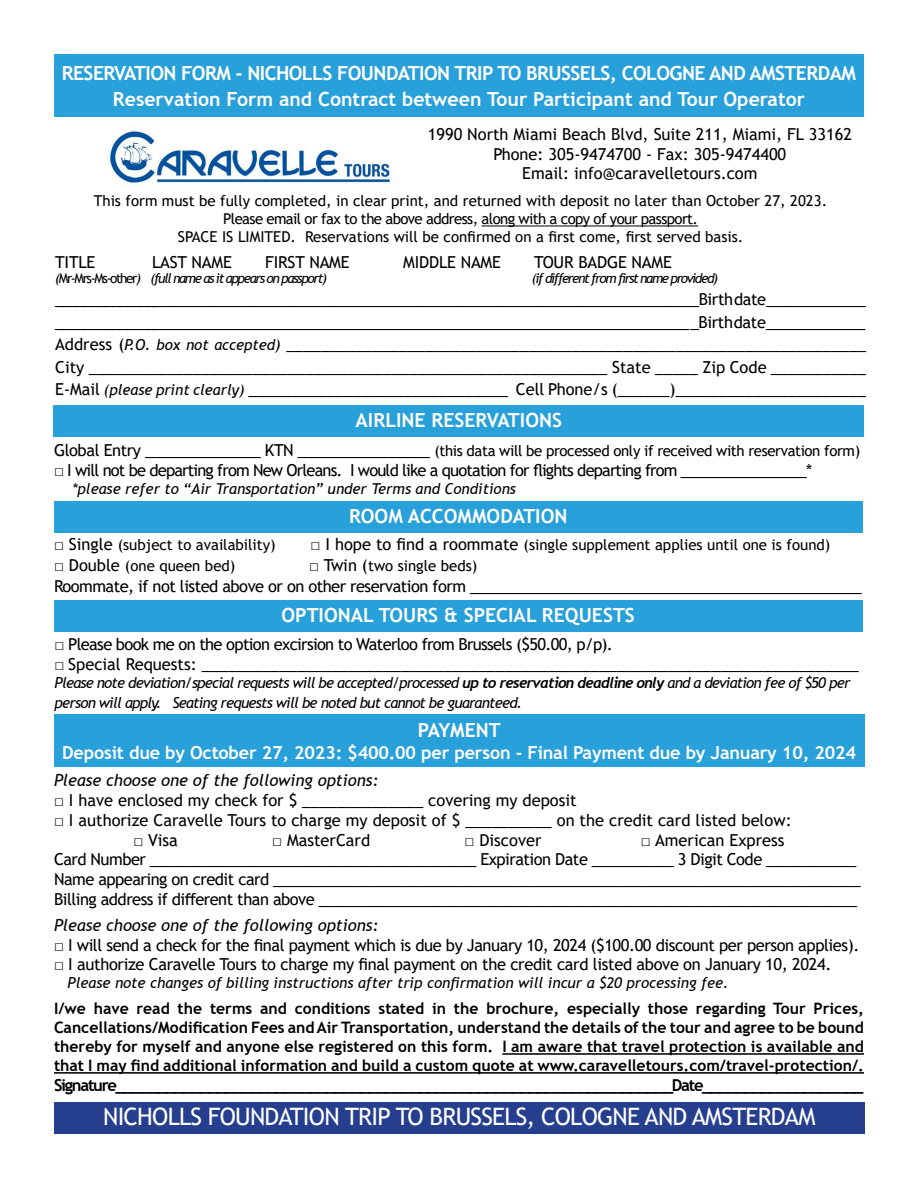
<style>
.page{position:relative;width:918px;height:1188px;background:#fff}
.page>*{position:absolute;margin:0;border:0;box-sizing:border-box;transform-origin:0 0}
.t1{font:24px "Trebuchet MS";letter-spacing:-.03em;color:#fff}
.t2{font:700 19.5px "Trebuchet MS";color:#fff}
.t3{font:700 19.5px "Trebuchet MS";letter-spacing:-.03em;color:#fff}
.t4{font:700 18px "Trebuchet MS";letter-spacing:-.01em;color:#fff}
.t5{font:16.5px "Trebuchet MS";letter-spacing:-.02em;color:#000}
.t6{font:16.5px "Trebuchet MS";color:#000}
.t7{font:700 16.5px "Trebuchet MS";letter-spacing:-.075em;color:#000}
.t8{font:16.5px "Trebuchet MS";letter-spacing:-.05em;color:#000}
.t9{font:italic 16.5px "Trebuchet MS";color:#000}
.t10{font:16.5px "Trebuchet MS";letter-spacing:-.04em;color:#000}
.t11{font:700 15.75px/18.9px "Trebuchet MS";color:#000;text-align:justify}
.t12{font:15px "Trebuchet MS";color:#000}
.t13{font:italic 15px/19.8px "Trebuchet MS";letter-spacing:-.05em;color:#000}
.t14{font:italic 15px "Trebuchet MS";color:#000}
.t15{font:15px "Trebuchet MS";letter-spacing:-.025em;color:#000}
.t16{font:15px "Trebuchet MS";letter-spacing:-.04em;color:#000}
.t17{font:italic 13.5px "Trebuchet MS";letter-spacing:-.1em;color:#000}
.s1{font-style:normal}
.s2{font-style:italic;font-size:15px}
.s3{font-size:16.5px}
.s4{font-family:"Trebuchet";font-weight:700}
</style>
<div class="page">
<div style="left:54px;top:1103px;width:811px;height:31px;background:#253f8e"></div>
<div style="left:54px;top:54px;width:810px;height:63px;background:#28a0da"></div>
<img style="left:108px;top:128px;width:288px;height:57px">
<hr style="left:482px;top:226px;width:216px;height:1px;background:#000">
<div style="left:54px;top:405px;width:810px;height:32px;background:#28a0da"></div>
<div style="left:54px;top:501px;width:808px;height:32px;background:#28a0da"></div>
<div style="left:54px;top:600px;width:808px;height:32px;background:#28a0da"></div>
<div style="left:54px;top:715px;width:811px;height:52px;background:#28a0da"></div>
<hr style="left:502px;top:1053px;width:362px;height:2px;background:#000">
<hr style="left:54px;top:1072px;width:810px;height:2px;background:#000">
<p class="t3" style="left:62px;top:61px;width:796px">RESERVATION FORM - NICHOLLS FOUNDATION TRIP TO BRUSSELS, COLOGNE AND AMSTERDAM</p>
<p class="t2" style="left:113px;top:87px;width:694px">Reservation Form and Contract between Tour Participant and Tour Operator</p>
<p class="t6" style="left:428px;top:124px;width:426px">1990 North Miami Beach Blvd, Suite 211, Miami, FL 33162</p>
<p class="t6" style="left:493px;top:143px;width:294px">Phone: 305-9474700 - Fax: 305-9474400</p>
<p class="t6" style="left:522px;top:163px;width:237px">Email: info@caravelletours.com</p>
<p class="t12" style="left:94px;top:191px;width:735px">This form must be fully completed, in clear print, and returned with deposit no later than October 27, 2023.</p>
<p class="t16" style="left:223px;top:209px;width:477px">Please email or fax to the above address, along with a copy of your passport.</p>
<p class="t12" style="left:178px;top:227px;width:567px">SPACE IS LIMITED. Reservations will be confirmed on a first come, first served basis.</p>
<p class="t5" style="left:55px;top:251px;width:42px">TITLE</p>
<p class="t5" style="left:152px;top:251px;width:81px">LAST NAME</p>
<p class="t5" style="left:265px;top:251px;width:86px">FIRST NAME</p>
<p class="t5" style="left:403px;top:251px;width:99px">MIDDLE NAME</p>
<p class="t5" style="left:534px;top:251px;width:139px">TOUR BADGE NAME</p>
<p class="t17" style="left:55px;top:270px;width:273px">(<span class="s1">Mr-Mrs-Ms-other</span>) (full name as it appears on passport)</p>
<p class="t17" style="left:532px;top:270px;width:188px">(if different from first name provided)</p>
<p class="t5" style="left:55px;top:289px;width:812px">______________ __________________________________________________________________Birth date ____________</p>
<p class="t5" style="left:55px;top:311px;width:812px">______________ _________________________________________________________________ _Birth date ____________</p>
<p class="t6" style="left:55px;top:334px;width:812px">Address (<span class="s2">P.O. box not accepted)</span> ___________________________________________________________________</p>
<p class="t6" style="left:55px;top:356px;width:812px">City ____________________________________________________________ State _____ Zip Code ___________</p>
<p class="t6" style="left:55px;top:379px;width:812px">E-Mail <span class="s2">(please print clearly)</span> ______________________________ Cell Phone/s (______)______________________</p>
<p class="t2" style="left:356px;top:408px;width:208px">AIRLINE RESERVATIONS</p>
<p class="t15" style="left:54px;top:441px;width:808px"><span class="s3">Global Entry ______________ KTN ________________</span> (this data will be processed only if received with reservation form)</p>
<p class="t8" style="left:54px;top:459px;width:760px">□ I will not be departing from New Orleans. I would like a quotation for flights departing from ________________*</p>
<p class="t14" style="left:72px;top:479px;width:445px">*please refer to “Air Transportation” under Terms and Conditions</p>
<p class="t2" style="left:349px;top:504px;width:220px">ROOM ACCOMMODATION</p>
<p class="t12" style="left:54px;top:536px;width:223px"><span class="s3">□ Single</span> (subject to availability)</p>
<p class="t12" style="left:311px;top:536px;width:521px"><span class="s3">□ I hope to find a roommate</span> (single supplement applies until one is found)</p>
<p class="t12" style="left:54px;top:557px;width:183px"><span class="s3">□ Double</span> (one queen bed)</p>
<p class="t12" style="left:309px;top:557px;width:170px"><span class="s3">□ Twin (</span>two single beds)</p>
<p class="t5" style="left:54px;top:576px;width:809px">Roommate, if not listed above or on other reservation form ________________________________________________</p>
<p class="t2" style="left:282px;top:603px;width:355px">OPTIONAL TOURS &amp; SPECIAL REQUESTS</p>
<p class="t10" style="left:55px;top:634px;width:560px">□ Please book me on the option excirsion to Waterloo from Brussels ($50.00, p/p).</p>
<p class="t6" style="left:55px;top:654px;width:806px">□ Special Requests: ____________________________________________________________________________</p>
<p class="t13" style="left:55px;top:673px;width:797px">Please note deviation/special requests will be accepted/processed <span class="s4">up to reservation deadline only</span> and a deviation fee of $50 per person will apply. Seating requests will be noted but cannot be guaranteed.</p>
<p class="t2" style="left:418px;top:718px;width:85px">PAYMENT</p>
<p class="t4" style="left:62px;top:742px;width:795px">Deposit due by October 27, 2023: $400.00 per person - Final Payment due by January 10, 2024</p>
<p class="t9" style="left:54px;top:770px;width:326px">Please choose one of the following options:</p>
<p class="t6" style="left:54px;top:790px;width:524px">□ I have enclosed my check for $ ______________ covering my deposit</p>
<p class="t6" style="left:54px;top:810px;width:739px">□ I authorize Caravelle Tours to charge my deposit of $ __________ on the credit card listed below:</p>
<p class="t5" style="left:133px;top:829px;width:46px">□ Visa</p>
<p class="t6" style="left:272px;top:829px;width:100px">□ MasterCard</p>
<p class="t6" style="left:465px;top:829px;width:78px">□ Discover</p>
<p class="t6" style="left:641px;top:829px;width:145px">□ American Express</p>
<p class="t5" style="left:54px;top:849px;width:804px">Card Number ________________________________________ Expiration Date __________ 3 Digit Code ___________</p>
<p class="t5" style="left:54px;top:869px;width:808px">Name appearing on credit card ________________________________________________________________________</p>
<p class="t5" style="left:54px;top:889px;width:805px">Billing address if different than above __________________________________________________________________</p>
<p class="t9" style="left:54px;top:915px;width:326px">Please choose one of the following options:</p>
<p class="t5" style="left:54px;top:934px;width:807px">□ I will send a check for the final payment which is due by January 10, 2024 ($100.00 discount per person applies).</p>
<p class="t5" style="left:54px;top:954px;width:779px">□ I authorize Caravelle Tours to charge my final payment on the credit card listed above on January 10, 2024.</p>
<p class="t14" style="left:68px;top:974px;width:663px">Please note changes of billing instructions after trip confirmation will incur a $20 processing fee.</p>
<p class="t11" style="left:54px;top:999px;width:812px">I/we have read the terms and conditions stated in the brochure, especially those regarding Tour Prices, Cancellations/Modification Fees and Air Transportation, understand the details of the tour and agree to be bound thereby for myself and anyone else registered on this form. I am aware that travel protection is available and that I may find additional information and build a custom quote at www.caravelletours.com/travel-protection/.</p>
<p class="t7" style="left:54px;top:1074px;width:811px">Signature __________________________________________________________________ Date ___________________</p>
<p class="t1" style="left:103px;top:1101px;width:714px">NICHOLLS FOUNDATION TRIP TO BRUSSELS, COLOGNE AND AMSTERDAM</p>
</div>
